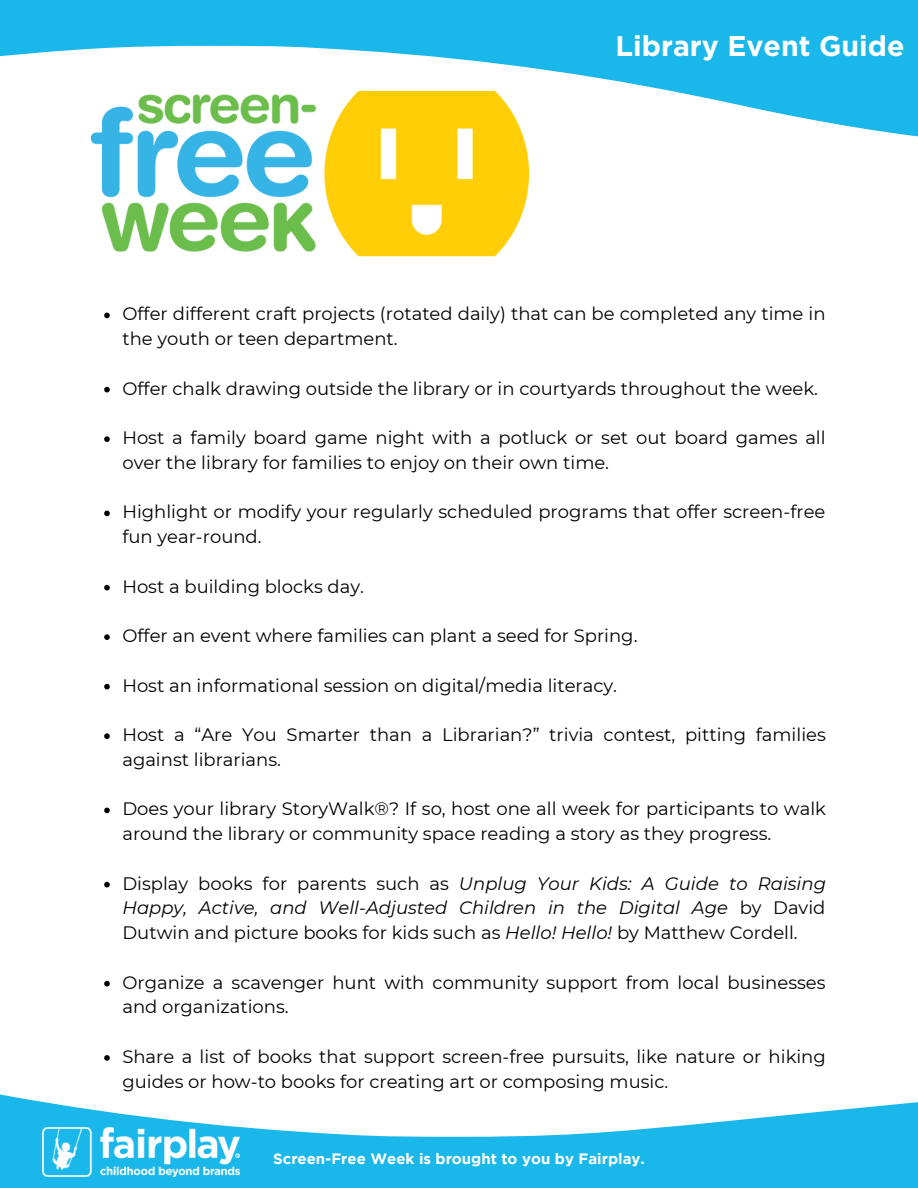
<style>
.page{position:relative;width:918px;height:1188px;background:#fff}
.page>*{position:absolute;margin:0;border:0;box-sizing:border-box;transform-origin:0 0}
.t1{font:700 28.5px "Gotham";color:#fff}
.t2{font:18px/24.8px "Montserrat";color:#000}
.t3{font:italic 18px/24.8px "Montserrat";color:#000;text-align:justify}
.t4{font:700 15px "Gotham";color:#fff}
.s1{font-style:normal}
</style>
<div class="page">
<svg style="left:0;top:1094px;width:918px;height:94px;fill:#1ab7ea"></svg>
<svg style="left:0;top:0;width:918px;height:141px;fill:#1ab7ea"></svg>
<img style="left:92px;top:92px;width:436px;height:165px">
<img style="left:42px;top:1127px;width:197px;height:50px">
<svg style="left:104px;top:313px;width:6px;height:5px"></svg>
<svg style="left:104px;top:387px;width:6px;height:5px"></svg>
<svg style="left:104px;top:436px;width:6px;height:6px"></svg>
<svg style="left:104px;top:511px;width:6px;height:5px"></svg>
<svg style="left:104px;top:585px;width:6px;height:5px"></svg>
<svg style="left:104px;top:634px;width:6px;height:6px"></svg>
<svg style="left:104px;top:684px;width:6px;height:5px"></svg>
<svg style="left:104px;top:733px;width:6px;height:6px"></svg>
<svg style="left:104px;top:808px;width:6px;height:5px"></svg>
<svg style="left:104px;top:882px;width:6px;height:5px"></svg>
<svg style="left:104px;top:981px;width:6px;height:5px"></svg>
<svg style="left:104px;top:1055px;width:6px;height:6px"></svg>
<p class="t1" style="left:616px;top:30px;width:290px">Library Event Guide</p>
<p class="t2" style="left:122px;top:302px;width:705px">Offer different craft projects (rotated daily) that can be completed any time in the youth or teen department.</p>
<p class="t2" style="left:122px;top:376px;width:697px">Offer chalk drawing outside the library or in courtyards throughout the week.</p>
<p class="t2" style="left:122px;top:425px;width:705px">Host a family board game night with a potluck or set out board games all over the library for families to enjoy on their own time.</p>
<p class="t2" style="left:122px;top:500px;width:705px">Highlight or modify your regularly scheduled programs that offer screen-free fun year-round.</p>
<p class="t2" style="left:122px;top:574px;width:243px">Host a building blocks day.</p>
<p class="t2" style="left:122px;top:623px;width:517px">Offer an event where families can plant a seed for Spring.</p>
<p class="t2" style="left:122px;top:673px;width:496px">Host an informational session on digital/media literacy.</p>
<p class="t2" style="left:122px;top:722px;width:705px">Host a “Are You Smarter than a Librarian?” trivia contest, pitting families against librarians.</p>
<p class="t2" style="left:122px;top:797px;width:705px">Does your library StoryWalk®? If so, host one all week for participants to walk around the library or community space reading a story as they progress.</p>
<p class="t3" style="left:122px;top:871px;width:705px"><span class="s1">Display books for parents such as</span> Unplug Your Kids: A Guide to Raising Happy, Active, and Well-Adjusted Children in the Digital Age <span class="s1">by David Dutwin and picture books for kids such as</span> Hello! Hello! <span class="s1">by Matthew Cordell.</span></p>
<p class="t2" style="left:122px;top:970px;width:705px">Organize a scavenger hunt with community support from local businesses and organizations.</p>
<p class="t2" style="left:122px;top:1044px;width:705px">Share a list of books that support screen-free pursuits, like nature or hiking guides or how-to books for creating art or composing music.</p>
<p class="t4" style="left:273px;top:1153px;width:373px">Screen-Free Week is brought to you by Fairplay.</p>
</div>
